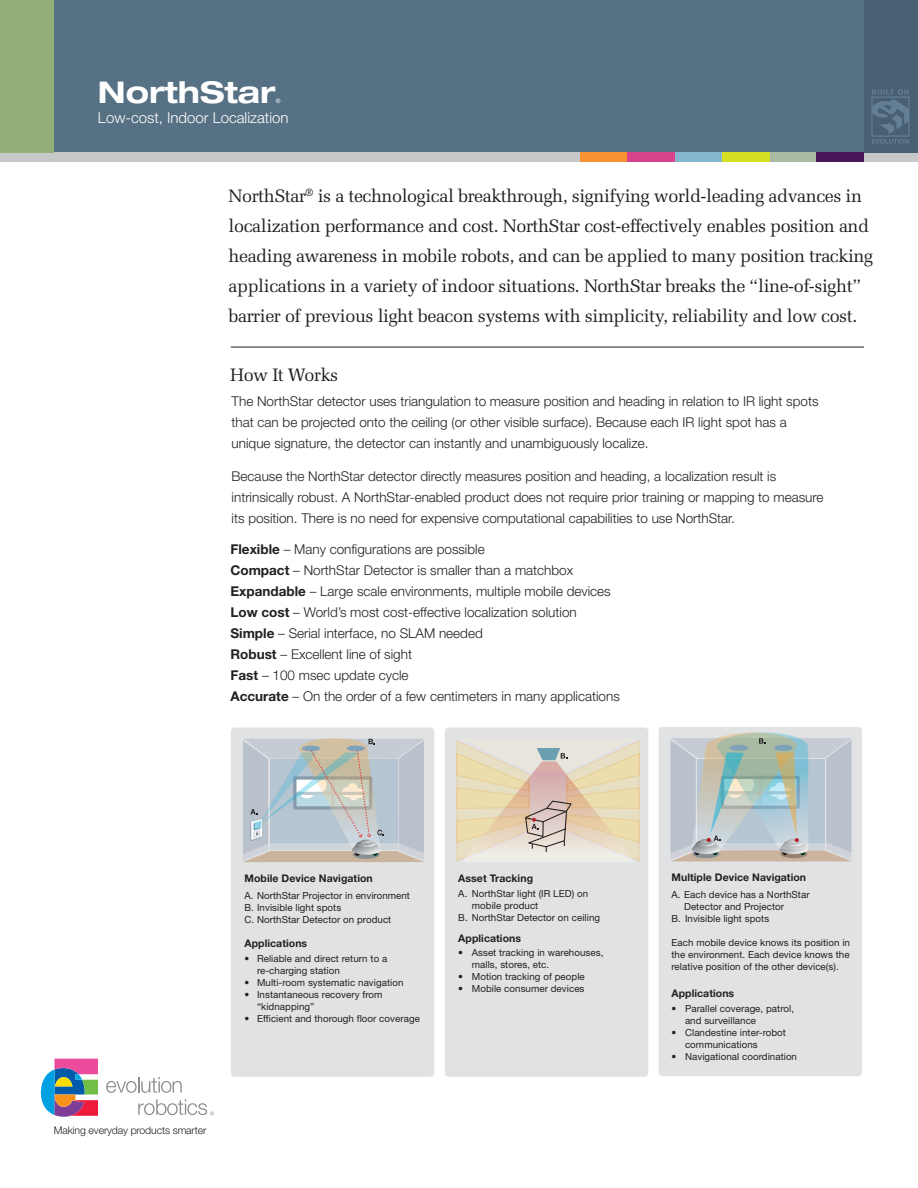
<style>
.page{position:relative;width:918px;height:1188px;background:#fff}
.page>*{position:absolute;margin:0;border:0;box-sizing:border-box;transform-origin:0 0}
.t1{font:700 expanded 30px "Helvetica Neue";color:#fff}
.t2{font:18px/30px "Melior";letter-spacing:-.025em;color:#231f20}
.t3{font:300 15px "Helvetica Neue";color:#fff}
.t4{font:300 13.5px/21px "Helvetica Neue";color:#231f20}
.t5{font:700 10.5px "Helvetica Neue";letter-spacing:.005em;color:#231f20}
.t6{font:300 10.5px "Helvetica Neue";letter-spacing:-.01em;color:#231f20}
.t7{font:9.75px/12px "Helvetica Neue";letter-spacing:.005em;color:#231f20}
.t8{font:6px "Helvetica Neue";color:#fff}
.s1{font-weight:700}
</style>
<div class="page">
<svg style="left:106px;top:1077px;width:76px;height:16px"></svg>
<svg style="left:138px;top:1099px;width:76px;height:16px"></svg>
<svg style="left:41px;top:1059px;width:57px;height:58px"></svg>
<hr style="left:231px;top:347px;width:633px;height:1px;background:#231f20">
<div style="left:0;top:0;width:918px;height:152px;background:#567084"></div>
<div style="left:0;top:152px;width:918px;height:10px;background:#c7c8ca"></div>
<div style="left:0;top:0;width:54px;height:152px;background:#92af79"></div>
<div style="left:580px;top:152px;width:48px;height:10px;background:#f79332"></div>
<div style="left:628px;top:152px;width:47px;height:10px;background:#d8438d"></div>
<div style="left:769px;top:152px;width:48px;height:10px;background:#aabaa2"></div>
<div style="left:817px;top:152px;width:47px;height:10px;background:#4a165a"></div>
<div style="left:675px;top:152px;width:47px;height:10px;background:#82b7cf"></div>
<div style="left:722px;top:152px;width:47px;height:10px;background:#d6df21"></div>
<div style="left:864px;top:0;width:54px;height:152px;background:#496072"></div>
<svg style="left:871px;top:89px;width:39px;height:55px"></svg>
<div style="left:231px;top:728px;width:203px;height:349px;background:#e1e2e4"></div>
<div style="left:445px;top:728px;width:203px;height:349px;background:#e1e2e4"></div>
<svg style="left:456px;top:739px;width:184px;height:124px;background:#e3d5bd"></svg>
<svg style="left:243px;top:738px;width:181px;height:124px;background:#bdc4c6"></svg>
<div style="left:659px;top:727px;width:203px;height:349px;background:#e1e2e4"></div>
<svg style="left:671px;top:733px;width:181px;height:128px;background:#b7c3c3"></svg>
<h1 class="t1" style="left:98px;top:74px;width:179px">NorthStar</h1>
<p class="t8" style="left:276px;top:97px;width:6px">®</p>
<p class="t3" style="left:98px;top:109px;width:192px">Low-cost, Indoor Localization</p>
<p class="t2" style="left:229px;top:181px;width:646px">NorthStar<sup>®</sup> is a technological breakthrough, signifying world-leading advances in localization performance and cost. NorthStar cost-effectively enables position and heading awareness in mobile robots, and can be applied to many position tracking applications in a variety of indoor situations. NorthStar breaks the “line-of-sight” barrier of previous light beacon systems with simplicity, reliability and low cost.</p>
<h2 class="t2" style="left:230px;top:360px;width:110px">How It Works</h2>
<p class="t4" style="left:232px;top:391px;width:588px">The NorthStar detector uses triangulation to measure position and heading in relation to IR light spots that can be projected onto the ceiling (or other visible surface). Because each IR light spot has a unique signature, the detector can instantly and unambiguously localize.</p>
<p class="t4" style="left:232px;top:465px;width:593px">Because the NorthStar detector directly measures position and heading, a localization result is intrinsically robust. A NorthStar-enabled product does not require prior training or mapping to measure its position. There is no need for expensive computational capabilities to use NorthStar.</p>
<p class="t4" style="left:230px;top:538px;width:391px"><span class="s1">Flexible</span> – Many configurations are possible<br><span class="s1">Compact</span> – NorthStar Detector is smaller than a matchbox <span class="s1">Expandable</span> – Large scale environments, multiple mobile devices <span class="s1">Low cost</span> – World’s most cost-effective localization solution <span class="s1">Simple</span> – Serial interface, no SLAM needed<br><span class="s1">Robust</span> – Excellent line of sight<br><span class="s1">Fast</span> – 100 msec update cycle<br><span class="s1">Accurate</span> – On the order of a few centimeters in many applications</p>
<p class="t5" style="left:244px;top:872px;width:130px">Mobile Device Navigation</p>
<p class="t7" style="left:244px;top:889px;width:167px">A. NorthStar Projector in environment<br>B. Invisible light spots<br>C. NorthStar Detector on product</p>
<p class="t5" style="left:244px;top:936px;width:64px">Applications</p>
<p class="t7" style="left:257px;top:952px;width:132px;text-indent:-13px">• Reliable and direct return to a re-charging station</p>
<p class="t7" style="left:244px;top:976px;width:160px">• Multi-room systematic navigation</p>
<p class="t7" style="left:257px;top:988px;width:127px;text-indent:-13px">• Instantaneous recovery from “kidnapping”</p>
<p class="t7" style="left:244px;top:1012px;width:177px">• Efficient and thorough floor coverage</p>
<p class="t5" style="left:458px;top:872px;width:76px">Asset Tracking</p>
<p class="t7" style="left:458px;top:887px;width:131px">A. NorthStar light (IR LED) on</p>
<p class="t7" style="left:472px;top:899px;width:68px">mobile product</p>
<p class="t7" style="left:458px;top:911px;width:143px">B. NorthStar Detector on ceiling</p>
<p class="t5" style="left:458px;top:932px;width:64px">Applications</p>
<p class="t7" style="left:472px;top:946px;width:133px;text-indent:-14px">• Asset tracking in warehouses, malls, stores, etc.</p>
<p class="t7" style="left:458px;top:970px;width:128px">• Motion tracking of people</p>
<p class="t7" style="left:458px;top:982px;width:128px">• Mobile consumer devices</p>
<p class="t6" style="left:54px;top:1124px;width:154px">Making everyday products smarter</p>
<p class="t5" style="left:672px;top:871px;width:136px">Multiple Device Navigation</p>
<p class="t7" style="left:672px;top:888px;width:140px">A. Each device has a NorthStar</p>
<p class="t7" style="left:684px;top:900px;width:101px">Detector and Projector</p>
<p class="t7" style="left:672px;top:912px;width:99px">B. Invisible light spots</p>
<p class="t7" style="left:672px;top:936px;width:180px;text-align:justify">Each mobile device knows its position in the environment. Each device knows the relative position of the other device(s).</p>
<p class="t5" style="left:672px;top:987px;width:64px">Applications</p>
<p class="t7" style="left:685px;top:1002px;width:111px;text-indent:-14px">• Parallel coverage, patrol, and surveillance</p>
<p class="t7" style="left:685px;top:1026px;width:102px;text-indent:-14px">• Clandestine inter-robot communications</p>
<p class="t7" style="left:672px;top:1050px;width:127px">• Navigational coordination</p>
</div>
